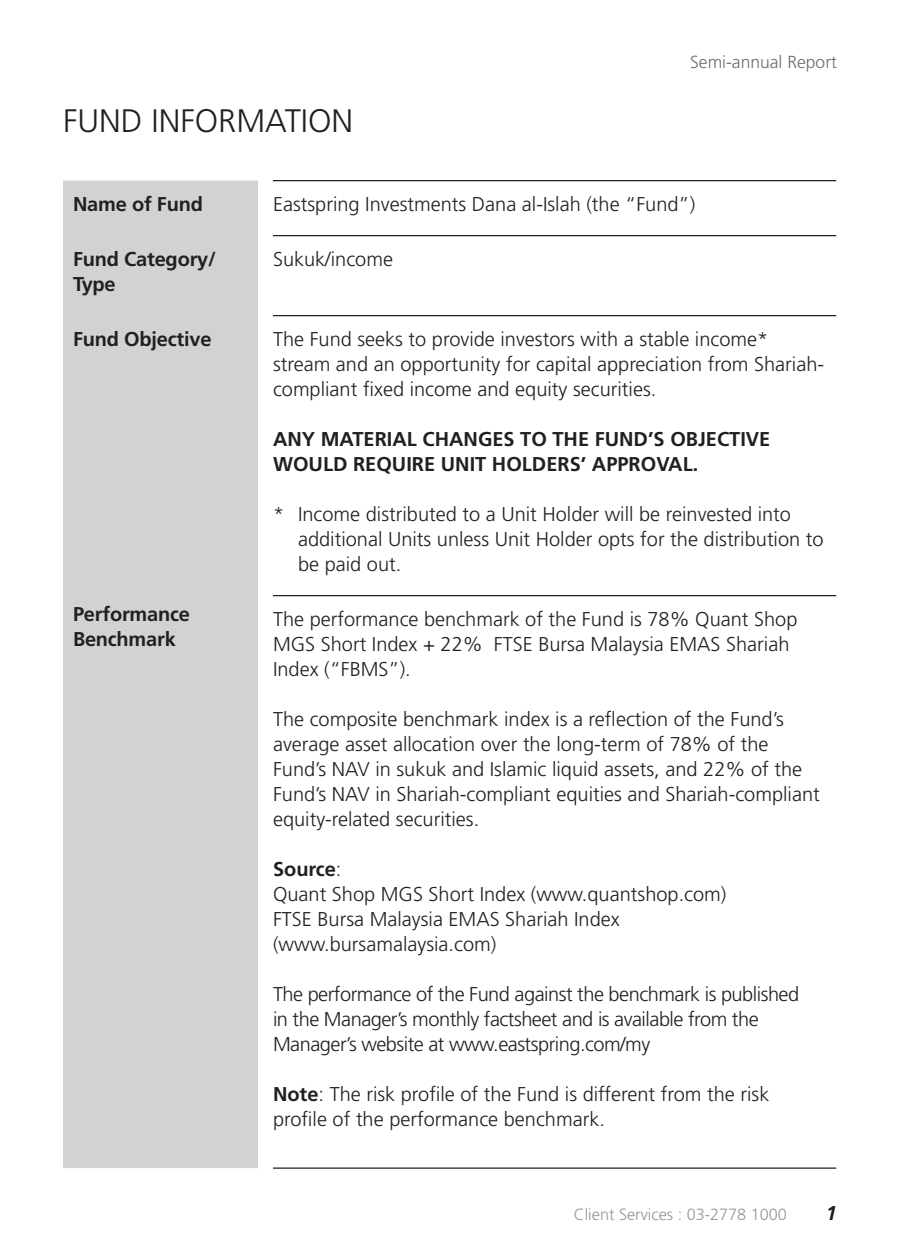
<style>
.page{position:relative;width:900px;height:1260px;background:#fff}
.page>*{position:absolute;margin:0;border:0;box-sizing:border-box;transform-origin:0 0}
.t1{font:300 32.5px "Frutiger LT Std";color:#231f20}
.t2{font:300 20px/25px "Frutiger LT Std";color:#231f20}
.t3{font:300 20px/25px "Frutiger LT Std";letter-spacing:-.025em;color:#231f20}
.t4{font:700 20px/25px "Frutiger LT Std";color:#231f20}
.t5{font:italic 700 20px "Frutiger LT Std";color:#231f20}
.t6{font:300 17.5px "Frutiger LT Std";color:#6c6d70}
.t7{font:300 16.25px "Frutiger LT Std";color:#939598}
.s1{font-weight:700}
</style>
<div class="page">
<div style="left:63px;top:181px;width:195px;height:987px;background:#d1d2d4"></div>
<hr style="left:273px;top:180px;width:563px;height:1px;background:#231f20">
<hr style="left:273px;top:1168px;width:563px;height:1px;background:#231f20">
<hr style="left:273px;top:235px;width:563px;height:1px;background:#231f20">
<hr style="left:273px;top:315px;width:563px;height:1px;background:#231f20">
<hr style="left:273px;top:595px;width:563px;height:1px;background:#231f20">
<h1 class="t1" style="left:63px;top:103px;width:292px">FUND INFORMATION</h1>
<p class="t6" style="left:690px;top:52px;width:148px">Semi-annual Report</p>
<p class="t4" style="left:73px;top:191px;width:132px">Name of Fund</p>
<p class="t2" style="left:273px;top:192px;width:424px">Eastspring Investments Dana al-Islah (the “Fund”)</p>
<p class="t4" style="left:73px;top:246px;width:144px">Fund Category/<br>Type</p>
<p class="t2" style="left:273px;top:247px;width:122px">Sukuk/income</p>
<p class="t4" style="left:73px;top:326px;width:140px">Fund Objective</p>
<p class="t2" style="left:273px;top:327px;width:553px">The Fund seeks to provide investors with a stable income* stream and an opportunity for capital appreciation from Shariah&shy;compliant fixed income and equity securities.</p>
<p class="t4" style="left:273px;top:426px;width:499px">ANY MATERIAL CHANGES TO THE FUND’S OBJECTIVE<br>WOULD REQUIRE UNIT HOLDERS’ APPROVAL.</p>
<p class="t2" style="left:298px;top:502px;width:527px;text-indent:-25px">* Income distributed to a Unit Holder will be reinvested into additional Units unless Unit Holder opts for the distribution to be paid out.</p>
<p class="t4" style="left:73px;top:601px;width:118px">Performance<br>Benchmark</p>
<p class="t2" style="left:273px;top:607px;width:526px">The performance benchmark of the Fund is 78% Quant Shop<br>MGS Short Index + 22% FTSE Bursa Malaysia EMAS Shariah<br>Index (“FBMS”).</p>
<p class="t2" style="left:273px;top:707px;width:548px">The composite benchmark index is a reflection of the Fund’s average asset allocation over the long-term of 78% of the Fund’s NAV in sukuk and Islamic liquid assets, and 22% of the Fund’s NAV in Shariah-compliant equities and Shariah-compliant equity-related securities.</p>
<p class="t2" style="left:273px;top:857px;width:455px"><span class="s1">Source</span>:<br>Quant Shop MGS Short Index (www.quantshop.com)<br>FTSE Bursa Malaysia EMAS Shariah Index (www.bursamalaysia.com)</p>
<p class="t3" style="left:273px;top:982px;width:528px">The performance of the Fund against the benchmark is published in the Manager’s monthly factsheet and is available from the<br>Manager’s website at www.eastspring.com/my</p>
<p class="t2" style="left:273px;top:1082px;width:498px"><span class="s1">Note</span>: The risk profile of the Fund is different from the risk profile of the performance benchmark.</p>
<p class="t7" style="left:574px;top:1205px;width:215px">Client Services : 03-2778 1000</p>
<p class="t5" style="left:826px;top:1201px;width:13px">1</p>
</div>
